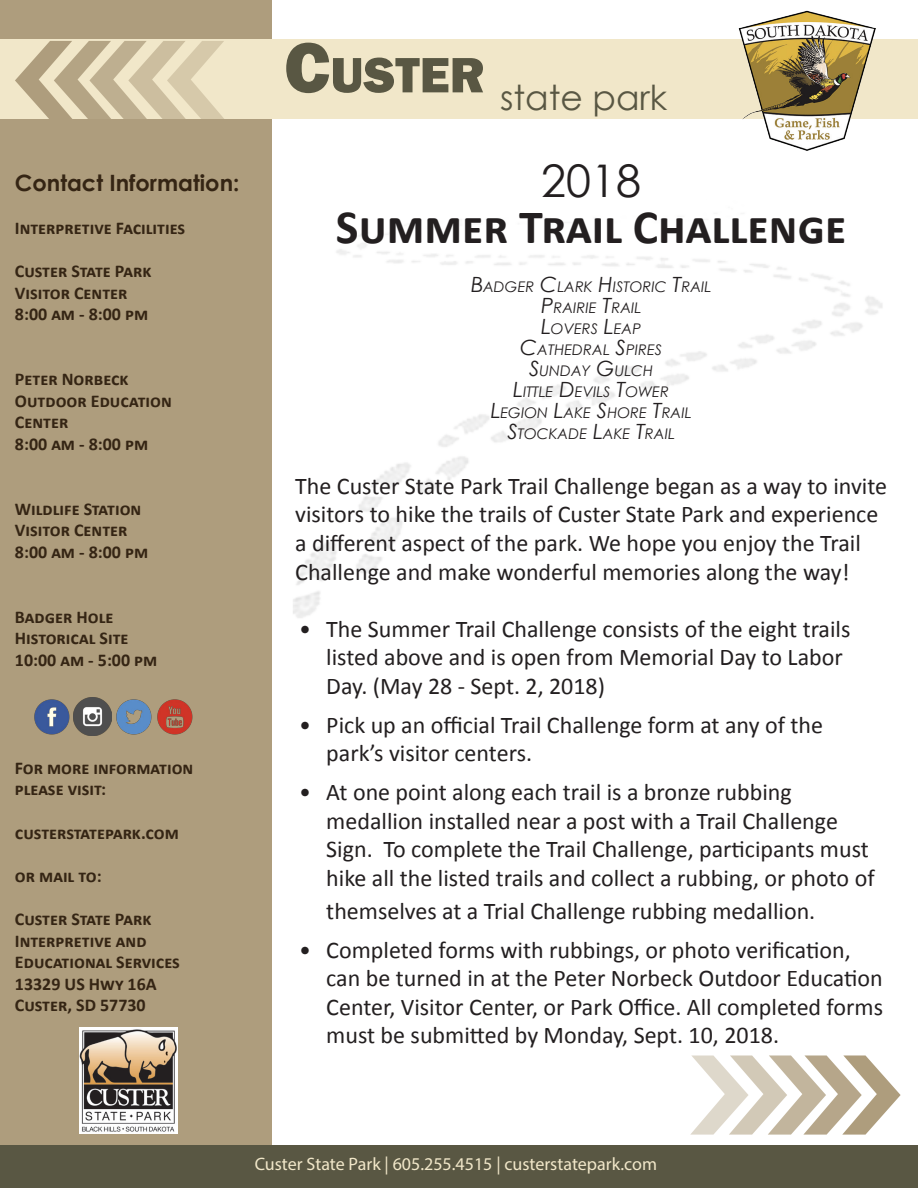
<style>
.page{position:relative;width:918px;height:1188px;background:#fff}
.page>*{position:absolute;margin:0;border:0;box-sizing:border-box;transform-origin:0 0}
.t1{font:800 51.45px "Franklin Gothic";color:#595743}
.t2{font:700 48px "Calibri";color:#231f20}
.t3{font:45px "Century Gothic";color:#231f20}
.t4{font:34.5px "Century Gothic";color:#595743}
.t5{font:24px/28.5px "Calibri";color:#231f20}
.t6{font:700 22.5px "Century Gothic";color:#352514}
.t7{font:700 18px "Calibri";color:#352514}
.t8{font:18px "Myriad Pro";color:#f1e7c9}
.t9{font:italic 14.7px "Century Gothic";color:#231f20}
.s1{font-size:73.5px}
.s2{font-size:21px}
</style>
<div class="page">
<div style="left:1px;top:0;width:271px;height:1188px;background:#ae9d7d"></div>
<div style="left:1px;top:39px;width:917px;height:79px;background:#f1e7c9"></div>
<div style="left:1px;top:1145px;width:917px;height:43px;background:#595743"></div>
<svg style="left:15px;top:41px;width:210px;height:78px"></svg>
<svg style="left:690px;top:1055px;width:211px;height:80px"></svg>
<img style="left:728px;top:10px;width:158px;height:141px">
<img style="left:79px;top:1027px;width:99px;height:107px">
<img style="left:34px;top:699px;width:36px;height:36px">
<img style="left:74px;top:698px;width:38px;height:38px">
<img style="left:116px;top:699px;width:36px;height:36px">
<img style="left:157px;top:699px;width:36px;height:36px">
<p class="t6" style="left:15px;top:166px;width:226px">Contact Information:</p>
<p class="t7" style="left:15px;top:216px;width:172px">Interpretive Facilities</p>
<p class="t7" style="left:15px;top:260px;width:138px">Custer State Park</p>
<p class="t7" style="left:15px;top:281px;width:114px">Visitor Center</p>
<p class="t7" style="left:15px;top:303px;width:135px">8:00 am - 8:00 pm</p>
<p class="t7" style="left:15px;top:368px;width:115px">Peter Norbeck</p>
<p class="t7" style="left:15px;top:389px;width:158px">Outdoor Education</p>
<p class="t7" style="left:15px;top:411px;width:55px">Center</p>
<p class="t7" style="left:15px;top:432px;width:135px">8:00 am - 8:00 pm</p>
<p class="t7" style="left:15px;top:497px;width:128px">Wildlife Station</p>
<p class="t7" style="left:15px;top:519px;width:114px">Visitor Center</p>
<p class="t7" style="left:15px;top:540px;width:135px">8:00 am - 8:00 pm</p>
<p class="t7" style="left:15px;top:605px;width:100px">Badger Hole</p>
<p class="t7" style="left:15px;top:627px;width:115px">Historical Site</p>
<p class="t7" style="left:15px;top:648px;width:144px">10:00 am - 5:00 pm</p>
<p class="t7" style="left:15px;top:756px;width:180px">For more information</p>
<p class="t7" style="left:15px;top:778px;width:93px">please visit:</p>
<p class="t7" style="left:15px;top:821px;width:166px">custerstatepark.com</p>
<p class="t7" style="left:15px;top:864px;width:88px">or mail to:</p>
<p class="t7" style="left:15px;top:908px;width:138px">Custer State Park</p>
<p class="t7" style="left:15px;top:929px;width:133px">Interpretive and</p>
<p class="t7" style="left:15px;top:951px;width:167px">Educational Services</p>
<p class="t7" style="left:15px;top:972px;width:143px">13329 US Hwy 16A</p>
<p class="t7" style="left:15px;top:994px;width:132px">Custer, SD 57730</p>
<p class="t1" style="left:284px;top:42px;width:202px"><span class="s1">C</span>USTER</p>
<p class="t4" style="left:500px;top:74px;width:169px">state park</p>
<p class="t3" style="left:541px;top:149px;width:101px">2018</p>
<p class="t2" style="left:336px;top:197px;width:512px">Summer Trail Challenge</p>
<p class="t9" style="left:471px;top:277px;width:242px"><span class="s2">B</span>ADGER <span class="s2">C</span>LARK <span class="s2">H</span>ISTORIC <span class="s2">T</span>RAIL</p>
<p class="t9" style="left:541px;top:298px;width:102px"><span class="s2">P</span>RAIRIE <span class="s2">T</span>RAIL</p>
<p class="t9" style="left:541px;top:319px;width:100px"><span class="s2">L</span>OVERS <span class="s2">L</span>EAP</p>
<p class="t9" style="left:520px;top:340px;width:144px"><span class="s2">C</span>ATHEDRAL <span class="s2">S</span>PIRES</p>
<p class="t9" style="left:529px;top:361px;width:114px"><span class="s2">S</span>UNDAY <span class="s2">G</span> ULCH</p>
<p class="t9" style="left:513px;top:382px;width:157px"><span class="s2">L</span>ITTLE <span class="s2">D</span>EVILS <span class="s2">T</span>OWER</p>
<p class="t9" style="left:491px;top:403px;width:202px"><span class="s2">L</span>EGION <span class="s2">L</span>AKE <span class="s2">S</span>HORE <span class="s2">T</span>RAIL</p>
<p class="t9" style="left:507px;top:424px;width:169px"><span class="s2">S</span>TOCKADE <span class="s2">L</span>AKE <span class="s2">T</span>RAIL</p>
<p class="t5" style="left:295px;top:471px;width:593px">The Custer State Park Trail Challenge began as a way to invite visitors to hike the trails of Custer State Park and experience a different aspect of the park. We hope you enjoy the Trail Challenge and make wonderful memories along the way!</p>
<p class="t5" style="left:326px;top:615px;width:526px;text-indent:-27px">• The Summer Trail Challenge consists of the eight trails listed above and is open from Memorial Day to Labor<br>Day. (May 28 - Sept. 2, 2018)</p>
<p class="t5" style="left:326px;top:711px;width:498px;text-indent:-27px">• Pick up an official Trail Challenge form at any of the park’s visitor centers.</p>
<p class="t5" style="left:326px;top:778px;width:550px;text-indent:-27px">• At one point along each trail is a bronze rubbing medallion installed near a post with a Trail Challenge Sign. To complete the Trail Challenge, participants must hike all the listed trails and collect a rubbing, or photo of</p>
<p class="t5" style="left:326px;top:897px;width:491px">themselves at a Trial Challenge rubbing medallion.</p>
<p class="t5" style="left:326px;top:936px;width:558px;text-indent:-27px">• Completed forms with rubbings, or photo verification, can be turned in at the Peter Norbeck Outdoor Education Center, Visitor Center, or Park Office. All completed forms must be submitted by Monday, Sept. 10, 2018.</p>
<p class="t8" style="left:255px;top:1153px;width:404px">Custer State Park | 605.255.4515 | custerstatepark.com</p>
</div>
